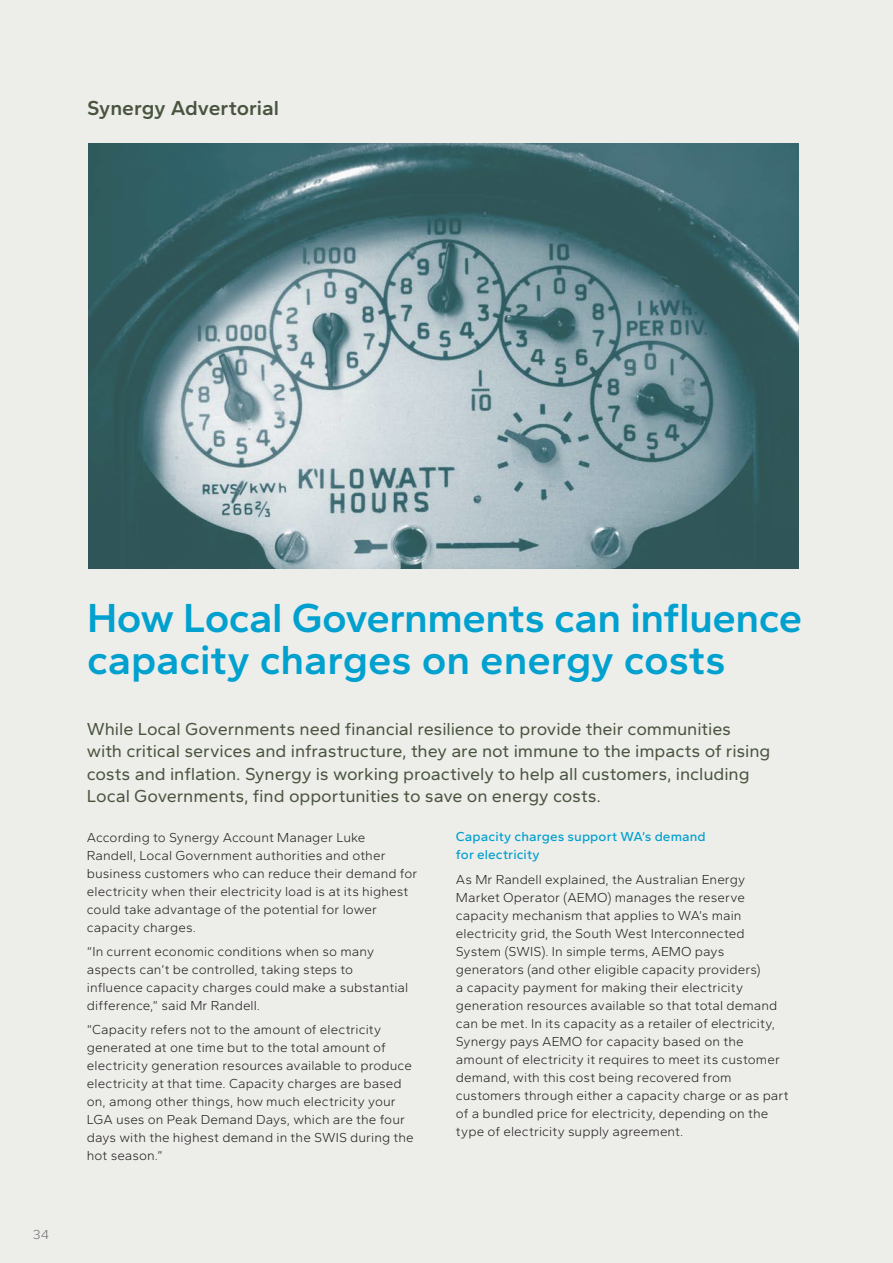
<style>
.page{position:relative;width:893px;height:1263px;background:#ededea}
.page>*{position:absolute;margin:0;border:0;box-sizing:border-box;transform-origin:0 0}
.t1{font:600 42px/42px "Gantari";letter-spacing:-.01em;color:#00a0cf}
.t2{font:600 21px "Gantari";color:#49543e}
.t3{font:18px/22.5px "Gantari";letter-spacing:-.005em;color:#49543e}
.t4{font:300 13.5px/18px "Gantari";letter-spacing:.005em;color:#231f20}
.t5{font:500 13.5px/18px "Gantari";letter-spacing:.005em;color:#00a0cf}
.t6{font:300 13.5px "Gantari";color:#6d6e71}
</style>
<div class="page">
<img style="left:88px;top:144px;width:710px;height:425px">
<h2 class="t2" style="left:87px;top:94px;width:193px">Synergy Advertorial</h2>
<p class="t6" style="left:33px;top:1225px;width:18px">34</p>
<h1 class="t1" style="left:87px;top:595px;width:717px">How Local Governments can influence capacity charges on energy costs</h1>
<p class="t3" style="left:87px;top:717px;width:685px">While Local Governments need financial resilience to provide their communities with critical services and infrastructure, they are not immune to the impacts of rising costs and inflation. Synergy is working proactively to help all customers, including Local Governments, find opportunities to save on energy costs.</p>
<p class="t4" style="left:87px;top:828px;width:332px">According to Synergy Account Manager Luke Randell, Local Government authorities and other business customers who can reduce their demand for electricity when their electricity load is at its highest could take advantage of the potential for lower capacity charges.</p>
<p class="t4" style="left:87px;top:942px;width:323px">“In current economic conditions when so many aspects can’t be controlled, taking steps to influence capacity charges could make a substantial difference,” said Mr Randell.</p>
<p class="t4" style="left:87px;top:1020px;width:328px">“Capacity refers not to the amount of electricity generated at one time but to the total amount of electricity generation resources available to produce electricity at that time. Capacity charges are based on, among other things, how much electricity your LGA uses on Peak Demand Days, which are the four days with the highest demand in the SWIS during the hot season.”</p>
<p class="t5" style="left:456px;top:828px;width:251px">Capacity charges support WA’s demand for electricity</p>
<p class="t4" style="left:456px;top:870px;width:334px">As Mr Randell explained, the Australian Energy Market Operator (AEMO) manages the reserve capacity mechanism that applies to WA’s main electricity grid, the South West Interconnected System (SWIS). In simple terms, AEMO pays generators (and other eligible capacity providers)<br>a capacity payment for making their electricity generation resources available so that total demand can be met. In its capacity as a retailer of electricity, Synergy pays AEMO for capacity based on the amount of electricity it requires to meet its customer demand, with this cost being recovered from customers through either a capacity charge or as part of a bundled price for electricity, depending on the type of electricity supply agreement.</p>
</div>
